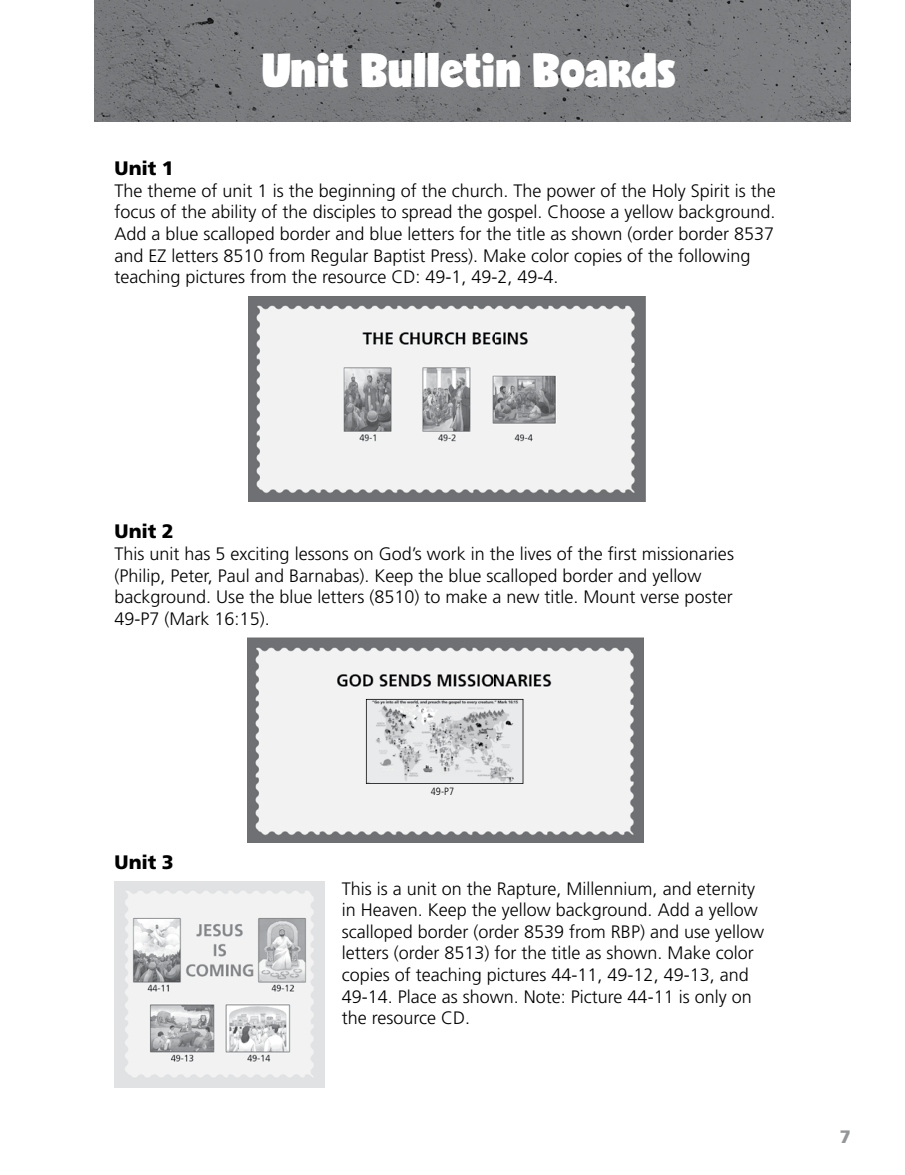
<style>
.page{position:relative;width:905px;height:1175px;background:#fff}
.page>*{position:absolute;margin:0;border:0;box-sizing:border-box;transform-origin:0 0}
.t1{font:45px "Candy";color:#fff}
.t2{font:900 19.5px "Frutiger LT Std";letter-spacing:-.01em;color:#000}
.t3{font:300 18px/21.6px "Frutiger LT Std";color:#000}
.t4{font:900 18px "Frutiger LT Std";color:#939598}
.t5{font:300 condensed 10.5px "Frutiger LT Std";color:#000}
</style>
<div class="page">
<img style="left:94px;top:0;width:756px;height:122px">
<img style="left:248px;top:296px;width:397px;height:205px">
<img style="left:114px;top:881px;width:210px;height:206px">
<img style="left:247px;top:638px;width:397px;height:204px">
<svg style="left:366px;top:699px;width:157px;height:85px;background:#cfd0d1"></svg>
<div style="left:428px;top:787px;width:36px;height:11px;background:#f2f2f3"></div>
<h1 class="t1" style="left:263px;top:50px;width:414px">Unit Bulletin Boards</h1>
<p class="t2" style="left:114px;top:157px;width:61px">Unit 1</p>
<p class="t3" style="left:114px;top:180px;width:662px">The theme of unit 1 is the beginning of the church. The power of the Holy Spirit is the focus of the ability of the disciples to spread the gospel. Choose a yellow background.<br>Add a blue scalloped border and blue letters for the title as shown (order border 8537 and EZ letters 8510 from Regular Baptist Press). Make color copies of the following teaching pictures from the resource CD: 49-1, 49-2, 49-4.</p>
<p class="t2" style="left:114px;top:520px;width:61px">Unit 2</p>
<p class="t3" style="left:114px;top:543px;width:621px">This unit has 5 exciting lessons on God’s work in the lives of the first missionaries (Philip, Peter, Paul and Barnabas). Keep the blue scalloped border and yellow background. Use the blue letters (8510) to make a new title. Mount verse poster 49-P7 (Mark 16:15).</p>
<p class="t2" style="left:114px;top:850px;width:61px">Unit 3</p>
<p class="t5" style="left:431px;top:785px;width:25px">49-P7</p>
<p class="t3" style="left:342px;top:877px;width:424px">This is a unit on the Rapture, Millennium, and eternity in Heaven. Keep the yellow background. Add a yellow scalloped border (order 8539 from RBP) and use yellow letters (order 8513) for the title as shown. Make color copies of teaching pictures 44-11, 49-12, 49-13, and 49-14. Place as shown. Note: Picture 44-11 is only on the resource CD.</p>
<p class="t4" style="left:839px;top:1125px;width:13px">7</p>
</div>
